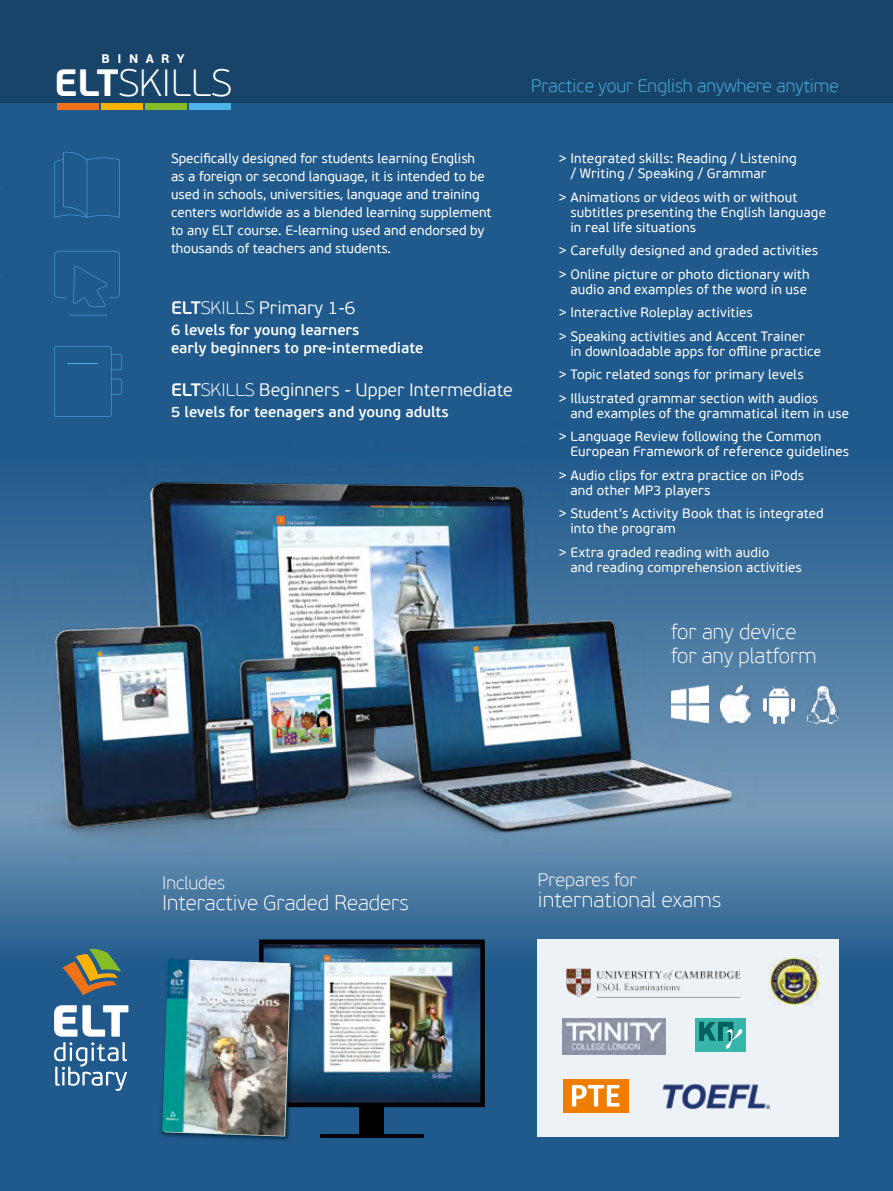
<style>
.page{position:relative;width:893px;height:1191px;background:#205a8c}
.page>*{position:absolute;margin:0;border:0;box-sizing:border-box;transform-origin:0 0}
.t1{font:100 37.8px "PF Beau Sans Pro";color:#fff}
.t2{font:100 21px/23.5px "PF Beau Sans Pro";color:#fff}
.t3{font:300 18px "PF Beau Sans Pro";color:#fff}
.t4{font:100 18px "PF Beau Sans Pro";color:#4db4e7}
.t5{font:100 18px "PF Beau Sans Pro";color:#fff}
.t6{font:600 15px/18px "PF Beau Sans Pro";color:#fff}
.t7{font:13.5px/23.5px "PF Beau Sans Pro";letter-spacing:.005em;color:#fff}
.t8{font:700 12.45px "PF Beau Sans Pro";letter-spacing:.6em;color:#fff}
.s1{font-weight:700}
.s2{font-weight:600}
.s3{font-weight:100}
</style>
<div class="page">
<svg style="left:0;top:501px;width:893px;height:470px"></svg>
<img style="left:13px;top:482px;width:745px;height:412px">
<img style="left:763px;top:687px;width:32px;height:37px">
<img style="left:721px;top:685px;width:30px;height:37px">
<img style="left:808px;top:687px;width:31px;height:37px">
<img style="left:671px;top:685px;width:37px;height:37px">
<div style="left:538px;top:939px;width:301px;height:198px;background:#ecf2f6"></div>
<div style="left:0;top:0;width:893px;height:103px;background:#19446a"></div>
<div style="left:57px;top:103px;width:42px;height:7px;background:#ee7219"></div>
<div style="left:101px;top:103px;width:42px;height:7px;background:#f9b104"></div>
<div style="left:145px;top:103px;width:42px;height:7px;background:#86bc25"></div>
<div style="left:189px;top:103px;width:42px;height:7px;background:#4db4e7"></div>
<svg style="left:63px;top:948px;width:58px;height:47px"></svg>
<svg style="left:54px;top:1042px;width:73px;height:48px"></svg>
<svg style="left:54px;top:1005px;width:74px;height:31px"></svg>
<svg style="left:779px;top:966px;width:40px;height:39px"></svg>
<img style="left:769px;top:957px;width:49px;height:47px">
<div style="left:696px;top:1018px;width:50px;height:34px;background:#38b6ab"></div>
<svg style="left:699px;top:1021px;width:44px;height:28px"></svg>
<img style="left:563px;top:1018px;width:102px;height:37px">
<svg style="left:666px;top:1104px;width:104px;height:5px"></svg>
<img style="left:663px;top:1083px;width:106px;height:25px">
<div style="left:563px;top:1078px;width:66px;height:34px;background:#ef7d00"></div>
<svg style="left:572px;top:1085px;width:48px;height:21px"></svg>
<div style="left:159px;top:958px;width:138px;height:184px;background:#000;opacity:.5"></div>
<img style="left:162px;top:937px;width:325px;height:201px">
<img style="left:162px;top:959px;width:128px;height:176px">
<svg style="left:54px;top:251px;width:66px;height:56px"></svg>
<svg style="left:69px;top:315px;width:38px;height:1px"></svg>
<svg style="left:54px;top:151px;width:66px;height:67px"></svg>
<svg style="left:54px;top:346px;width:68px;height:71px"></svg>
<svg style="left:596px;top:971px;width:145px;height:27px"></svg>
<img style="left:566px;top:968px;width:174px;height:29px">
<p class="t8" style="left:102px;top:51px;width:85px">BINARY</p>
<h1 class="t1" style="left:54px;top:61px;width:179px"><span class="s1">ELT</span>SKILLS</h1>
<h3 class="t4" style="left:531px;top:75px;width:309px">Practice your English anywhere anytime</h3>
<p class="t7" style="left:171px;top:150px;width:322px;line-height:18px">Specifically designed for students learning English as a foreign or second language, it is intended to be used in schools, universities, language and training centers worldwide as a blended learning supplement to any ELT course. E-learning used and endorsed by thousands of teachers and students.</p>
<h3 class="t3" style="left:171px;top:297px;width:186px"><span class="s2">ELT</span><span class="s3">SKILLS</span> Primary 1-6</h3>
<p class="t6" style="left:171px;top:321px;width:254px">6 levels for young learners<br>early beginners to pre-intermediate</p>
<h3 class="t3" style="left:171px;top:379px;width:343px"><span class="s2">ELT</span><span class="s3">SKILLS</span> Beginners - Upper Intermediate</h3>
<p class="t6" style="left:171px;top:403px;width:279px">5 levels for teenagers and young adults</p>
<p class="t7" style="left:570px;top:151px;width:228px;line-height:15px;text-indent:-12px">&gt; Integrated skills: Reading / Listening / Writing / Speaking / Grammar</p>
<p class="t7" style="left:570px;top:190px;width:257px;line-height:15px;text-indent:-12px">&gt; Animations or videos with or without subtitles presenting the English language in real life situations</p>
<p class="t7" style="left:559px;top:239px;width:261px">&gt; Carefully designed and graded activities &gt; Online picture or photo dictionary with</p>
<p class="t7" style="left:559px;top:278px;width:250px;text-indent:12px">audio and examples of the word in use &gt; Interactive Roleplay activities<br>&gt; Speaking activities and Accent Trainer</p>
<p class="t7" style="left:559px;top:340px;width:264px;text-indent:12px">in downloadable apps for offline practice &gt; Topic related songs for primary levels<br>&gt; Illustrated grammar section with audios</p>
<p class="t7" style="left:559px;top:402px;width:292px;text-indent:12px">and examples of the grammatical item in use &gt; Language Review following the Common</p>
<p class="t7" style="left:559px;top:440px;width:292px;text-indent:12px">European Framework of reference guidelines &gt; Audio clips for extra practice on iPods</p>
<p class="t7" style="left:559px;top:479px;width:266px;text-indent:12px">and other MP3 players<br>&gt; Student’s Activity Book that is integrated</p>
<p class="t7" style="left:559px;top:517px;width:212px;text-indent:12px">into the program<br>&gt; Extra graded reading with audio</p>
<p class="t7" style="left:570px;top:556px;width:233px">and reading comprehension activities</p>
<h2 class="t2" style="left:671px;top:620px;width:147px">for any device for any platform</h2>
<h3 class="t5" style="left:162px;top:872px;width:65px">Includes</h3>
<h2 class="t2" style="left:162px;top:890px;width:248px">Interactive Graded Readers</h2>
<h3 class="t5" style="left:538px;top:870px;width:100px">Prepares for</h3>
<h2 class="t2" style="left:538px;top:888px;width:185px">international exams</h2>
</div>
